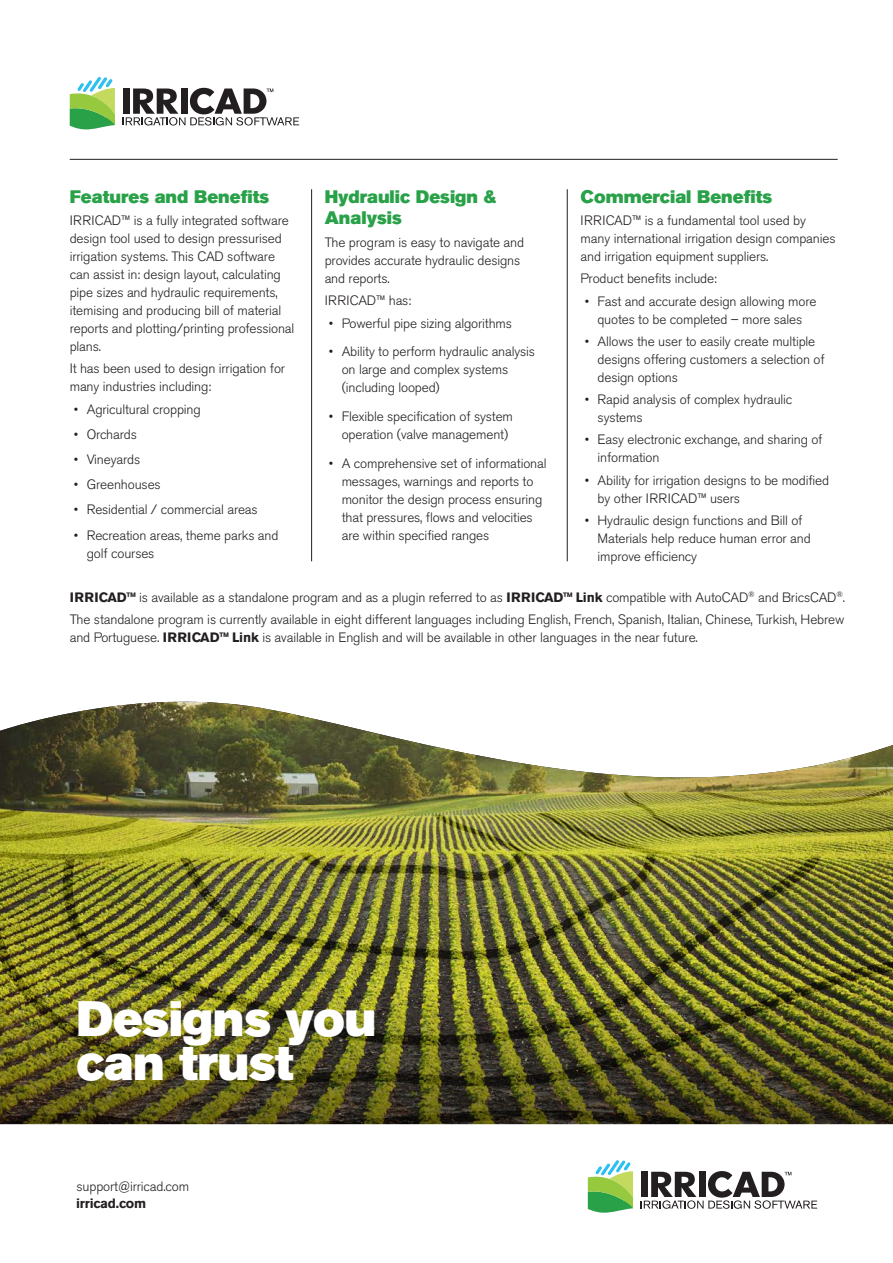
<style>
.page{position:relative;width:893px;height:1263px;background:#fff}
.page>*{position:absolute;margin:0;border:0;box-sizing:border-box;transform-origin:0 0}
.Body_Copy{font:49.35px/44px "Akzidenz Grotesk BE Super";letter-spacing:-.01em;color:#fff}
.Body_Copy-2{font:18px/21.6px "Akzidenz Grotesk BE Super";color:#29a148}
.Body_Copy-3{font:300 13.5px/18px "Akzidenz Grotesk BE";letter-spacing:-.01em;color:#231f20}
.Body_Copy-4{font:700 13.5px "Akzidenz Grotesk BE";letter-spacing:-.01em;color:#231f20}
.s1{font-weight:700}
</style>
<div class="page">
<svg style="left:588px;top:1160px;width:45px;height:53px"></svg>
<svg style="left:641px;top:1171px;width:176px;height:38px"></svg>
<svg style="left:70px;top:77px;width:45px;height:53px"></svg>
<svg style="left:123px;top:88px;width:176px;height:38px"></svg>
<hr style="left:70px;top:159px;width:768px;height:1px;background:#231f20">
<hr style="left:311px;top:189px;width:1px;height:372px;background:#231f20">
<hr style="left:567px;top:189px;width:1px;height:372px;background:#231f20">
<img style="left:0;top:702px;width:893px;height:89px">
<img style="left:0;top:791px;width:893px;height:333px">
<p class="Body_Copy-2" style="left:581px;top:186px;width:193px">Commercial Benefits</p>
<p class="Body_Copy-3" style="left:581px;top:212px;width:256px">IRRICAD™ is a fundamental tool used by many international irrigation design companies and irrigation equipment suppliers.</p>
<p class="Body_Copy-3" style="left:581px;top:270px;width:138px">Product benefits include:</p>
<p class="Body_Copy-3" style="left:585px;top:292px;width:233px;text-align:center">• Fast and accurate design allowing more quotes to be completed – more sales</p>
<p class="Body_Copy-3" style="left:598px;top:332px;width:228px;text-indent:-13px">• Allows the user to easily create multiple designs offering customers a selection of design options</p>
<p class="Body_Copy-3" style="left:598px;top:391px;width:196px;text-indent:-13px">• Rapid analysis of complex hydraulic systems</p>
<p class="Body_Copy-3" style="left:598px;top:431px;width:226px;text-indent:-13px">• Easy electronic exchange, and sharing of information</p>
<p class="Body_Copy-3" style="left:598px;top:471px;width:233px;text-indent:-13px">• Ability for irrigation designs to be modified by other IRRICAD™ users</p>
<p class="Body_Copy-3" style="left:598px;top:511px;width:215px;text-indent:-13px">• Hydraulic design functions and Bill of<br>Materials help reduce human error and improve efficiency</p>
<p class="Body_Copy-3" style="left:70px;top:588px;width:777px"><span class="s1">IRRICAD™</span> is available as a standalone program and as a plugin referred to as <span class="s1">IRRICAD™ Link</span> compatible with AutoCAD<sup>®</sup> and BricsCAD<sup>®</sup>.</p>
<p class="Body_Copy-3" style="left:70px;top:611px;width:776px">The standalone program is currently available in eight different languages including English, French, Spanish, Italian, Chinese, Turkish, Hebrew and Portuguese. <span class="s1">IRRICAD™ Link</span> is available in English and will be available in other languages in the near future.</p>
<p class="Body_Copy-2" style="left:70px;top:186px;width:201px">Features and Benefits</p>
<p class="Body_Copy-3" style="left:70px;top:212px;width:226px">IRRICAD™ is a fully integrated software design tool used to design pressurised irrigation systems. This CAD software can assist in: design layout, calculating pipe sizes and hydraulic requirements, itemising and producing bill of material reports and plotting/printing professional plans.</p>
<p class="Body_Copy-3" style="left:70px;top:360px;width:217px">It has been used to design irrigation for many industries including:</p>
<p class="Body_Copy-3" style="left:74px;top:400px;width:128px">• Agricultural cropping</p>
<p class="Body_Copy-3" style="left:74px;top:425px;width:65px">• Orchards</p>
<p class="Body_Copy-3" style="left:74px;top:451px;width:68px">• Vineyards</p>
<p class="Body_Copy-3" style="left:74px;top:476px;width:88px">• Greenhouses</p>
<p class="Body_Copy-3" style="left:74px;top:501px;width:185px">• Residential / commercial areas</p>
<p class="Body_Copy-3" style="left:87px;top:526px;width:193px;text-indent:-13px">• Recreation areas, theme parks and golf courses</p>
<p class="Body_Copy-2" style="left:325px;top:186px;width:173px">Hydraulic Design &amp;<br>Analysis</p>
<p class="Body_Copy-3" style="left:325px;top:233px;width:201px">The program is easy to navigate and provides accurate hydraulic designs and reports.</p>
<p class="Body_Copy-3" style="left:325px;top:292px;width:88px">IRRICAD™ has:</p>
<p class="Body_Copy-3" style="left:329px;top:314px;width:185px">• Powerful pipe sizing algorithms</p>
<p class="Body_Copy-3" style="left:342px;top:343px;width:195px;text-indent:-13px">• Ability to perform hydraulic analysis on large and complex systems (including looped)</p>
<p class="Body_Copy-3" style="left:329px;top:407px;width:186px;text-align:center">• Flexible specification of system operation (valve management)</p>
<p class="Body_Copy-3" style="left:342px;top:454px;width:206px;text-indent:-13px">• A comprehensive set of informational messages, warnings and reports to monitor the design process ensuring that pressures, flows and velocities are within specified ranges</p>
<p class="Body_Copy" style="left:77px;top:997px;width:301px">Designs you can trust</p>
<p class="Body_Copy-3" style="left:77px;top:1178px;width:114px">support@irricad.com</p>
<p class="Body_Copy-4" style="left:76px;top:1195px;width:72px">irricad.com</p>
</div>
